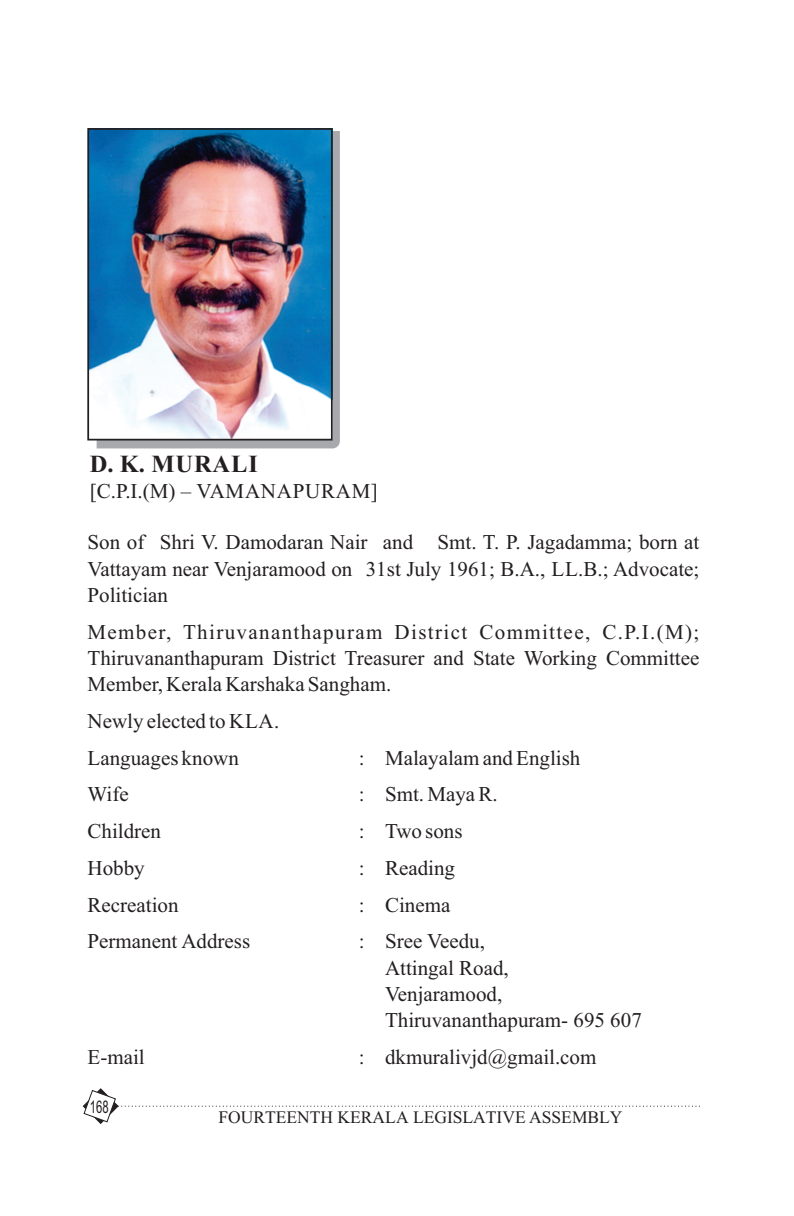
<style>
.page{position:relative;width:794px;height:1216px;background:#fff}
.page>*{position:absolute;margin:0;border:0;box-sizing:border-box;transform-origin:0 0}
.t1{font:700 24.5px "Times New Roman";letter-spacing:.035em;color:#231f20}
.t2{font:21px/26.2px "Times New Roman";color:#231f20;text-align:justify}
.t3{font:21px "Times New Roman";letter-spacing:.035em;color:#231f20}
.t4{font:17.5px "Times New Roman";color:#231f20}
.t5{font:17.5px "Arial Narrow";color:#231f20;scale:.79 1}
</style>
<div class="page">
<svg style="left:83px;top:1088px;width:617px;height:35px"></svg>
<div style="left:97px;top:131px;width:243px;height:317px;background:#a8a9ad"></div>
<img style="left:87px;top:128px;width:246px;height:313px">
<p class="t1" style="left:90px;top:455px;width:170px">D. K. MURALI</p>
<p class="t3" style="left:90px;top:483px;width:289px">[C.P.I.(M) – VAMANAPURAM]</p>
<p class="t2" style="left:87px;top:531px;width:613px">Son of Shri V. Damodaran Nair and Smt. T. P. Jagadamma; born at Vattayam near Venjaramood on 31st July 1961; B.A., LL.B.; Advocate; Politician</p>
<p class="t2" style="left:87px;top:620px;width:613px">Member, Thiruvananthapuram District Committee, C.P.I.(M); Thiruvananthapuram District Treasurer and State Working Committee Member, Kerala Karshaka Sangham.</p>
<p class="t2" style="left:87px;top:704px;width:193px;line-height:36.8px">Newly elected to KLA.<br>Languages known</p>
<p class="t2" style="left:359px;top:746px;width:223px">: Malayalam and English</p>
<p class="t2" style="left:87px;top:783px;width:43px">Wife</p>
<p class="t2" style="left:359px;top:783px;width:140px">: Smt. Maya R.</p>
<p class="t2" style="left:87px;top:820px;width:75px">Children</p>
<p class="t2" style="left:359px;top:820px;width:105px">: Two sons</p>
<p class="t2" style="left:87px;top:856px;width:59px">Hobby</p>
<p class="t2" style="left:359px;top:856px;width:98px">: Reading</p>
<p class="t2" style="left:87px;top:893px;width:92px">Recreation</p>
<p class="t2" style="left:359px;top:893px;width:93px">: Cinema</p>
<p class="t2" style="left:87px;top:930px;width:164px">Permanent Address</p>
<p class="t2" style="left:385px;top:930px;width:258px;text-align:left;text-indent:-26px">: Sree Veedu,<br>Attingal Road,<br>Venjaramood,<br>Thiruvananthapuram- 695 607</p>
<p class="t2" style="left:87px;top:1045px;width:59px">E-mail</p>
<p class="t2" style="left:359px;top:1045px;width:239px">: dkmuralivjd@gmail.com</p>
<p class="t5" style="left:90px;top:1099px;width:25px">168</p>
<p class="t4" style="left:218px;top:1110px;width:405px">FOURTEENTH KERALA LEGISLATIVE ASSEMBLY</p>
</div>
